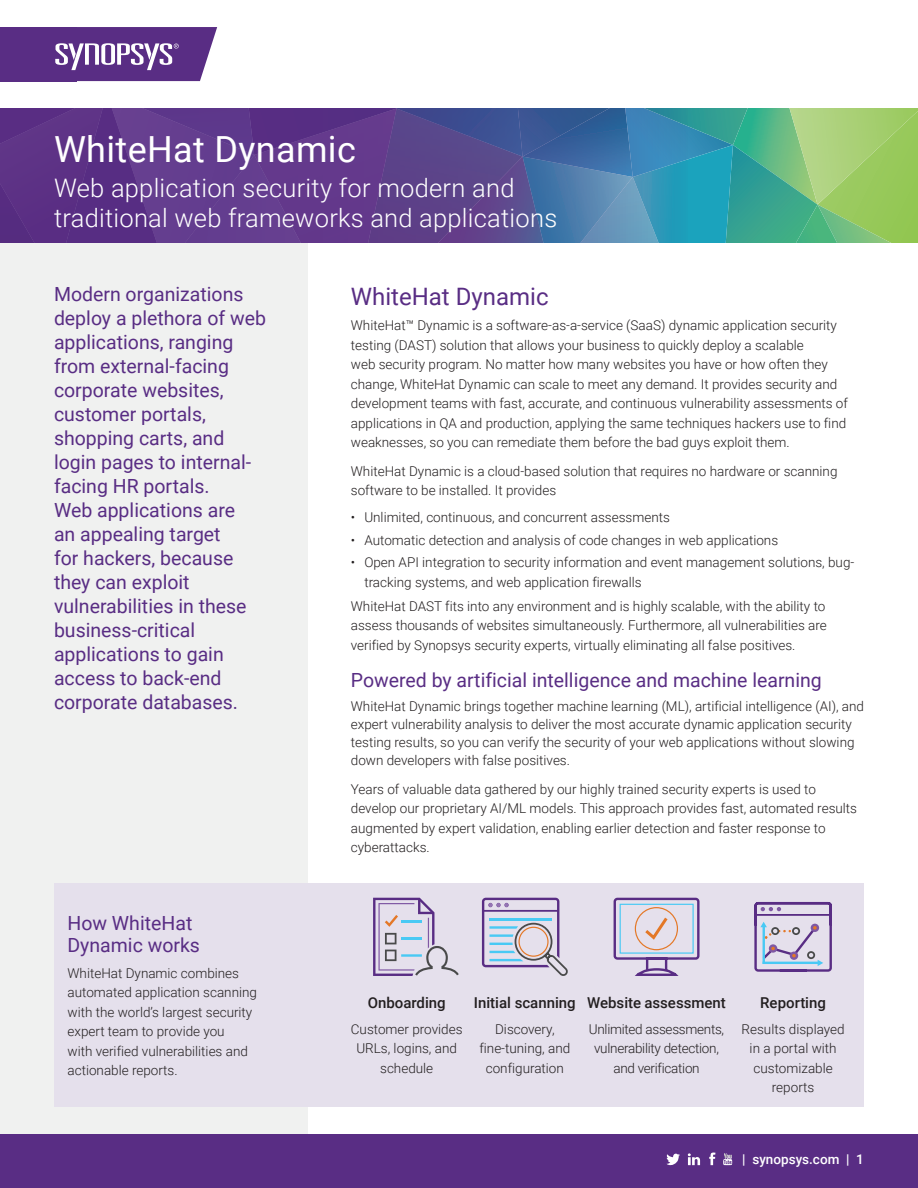
<style>
.page{position:relative;width:918px;height:1188px;background:#fff}
.page>*{position:absolute;margin:0;border:0;box-sizing:border-box;transform-origin:0 0}
.t1{font:36px "Roboto";letter-spacing:.01em;color:#fff}
.SUB-TITLE{font:300 25.5px/30px "Roboto";letter-spacing:.01em;color:#fff}
.HEADING_1{font:24px "Roboto";color:#592d84}
.ABSTRACT{font:19.5px/24px "Roboto";color:#592d84}
.HEADING_2{font:19.5px/22.5px "Roboto";color:#592d84}
.HEADING_3{font:500 15px "Roboto";color:#231f20}
.BODY_COPY{font:300 13.5px/19.5px "Roboto";color:#231f20}
.BODY_COPY-2{font:300 13.5px/19.5px "Roboto";letter-spacing:-.02em;color:#231f20;text-align:center}
.t2{font:500 13.5px "Roboto";color:#fff}
</style>
<div class="page">
<div style="left:0;top:27px;width:77px;height:54px;background:#592d84"></div>
<div style="left:0;top:162px;width:308px;height:1026px;background:#f0f1f0"></div>
<div style="left:0;top:1134px;width:918px;height:54px;background:#592d84"></div>
<svg style="left:688px;top:108px;width:230px;height:135px;background:#69b983"></svg>
<svg style="left:0;top:108px;width:688px;height:135px;background:#564a92"></svg>
<svg style="left:55px;top:27px;width:162px;height:54px"></svg>
<svg style="left:667px;top:1153px;width:13px;height:12px"></svg>
<svg style="left:709px;top:1152px;width:7px;height:13px"></svg>
<svg style="left:723px;top:1153px;width:9px;height:12px"></svg>
<svg style="left:688px;top:1153px;width:12px;height:12px"></svg>
<div style="left:54px;top:883px;width:810px;height:224px;background:#e5e0ec"></div>
<svg style="left:373px;top:898px;width:86px;height:78px"></svg>
<svg style="left:482px;top:898px;width:86px;height:78px"></svg>
<hr style="left:489px;top:943px;width:24px;height:2px;background:#49c9f4">
<svg style="left:613px;top:897px;width:87px;height:79px"></svg>
<div style="left:620px;top:904px;width:74px;height:50px;border:1px solid #49c9f4"></div>
<svg style="left:754px;top:902px;width:78px;height:70px"></svg>
<p class="t1" style="left:54px;top:124px;width:303px">WhiteHat Dynamic</p>
<p class="SUB-TITLE" style="left:54px;top:172px;width:505px">Web application security for modern and traditional web frameworks and applications</p>
<p class="ABSTRACT" style="left:54px;top:282px;width:214px">Modern organizations deploy a plethora of web applications, ranging from external-facing corporate websites, customer portals, shopping carts, and login pages to internal&shy;facing HR portals.<br>Web applications are<br>an appealing target<br>for hackers, because they can exploit vulnerabilities in these business-critical applications to gain access to back-end corporate databases.</p>
<p class="HEADING_1" style="left:351px;top:279px;width:199px">WhiteHat Dynamic</p>
<p class="BODY_COPY" style="left:351px;top:315px;width:499px">WhiteHat™ Dynamic is a software-as-a-service (SaaS) dynamic application security testing (DAST) solution that allows your business to quickly deploy a scalable<br>web security program. No matter how many websites you have or how often they change, WhiteHat Dynamic can scale to meet any demand. It provides security and development teams with fast, accurate, and continuous vulnerability assessments of applications in QA and production, applying the same techniques hackers use to find weaknesses, so you can remediate them before the bad guys exploit them.</p>
<p class="BODY_COPY" style="left:351px;top:461px;width:488px">WhiteHat Dynamic is a cloud-based solution that requires no hardware or scanning software to be installed. It provides</p>
<p class="BODY_COPY" style="left:351px;top:507px;width:321px">• Unlimited, continuous, and concurrent assessments</p>
<p class="BODY_COPY" style="left:351px;top:530px;width:429px">• Automatic detection and analysis of code changes in web applications</p>
<p class="BODY_COPY" style="left:364px;top:552px;width:492px;text-indent:-14px">• Open API integration to security information and event management solutions, bug&shy;tracking systems, and web application firewalls</p>
<p class="BODY_COPY" style="left:351px;top:596px;width:477px;text-align:justify">WhiteHat DAST fits into any environment and is highly scalable, with the ability to assess thousands of websites simultaneously. Furthermore, all vulnerabilities are verified by Synopsys security experts, virtually eliminating all false positives.</p>
<p class="HEADING_2" style="left:351px;top:668px;width:472px">Powered by artificial intelligence and machine learning</p>
<p class="BODY_COPY" style="left:351px;top:697px;width:515px;line-height:18px">WhiteHat Dynamic brings together machine learning (ML), artificial intelligence (AI), and expert vulnerability analysis to deliver the most accurate dynamic application security testing results, so you can verify the security of your web applications without slowing down developers with false positives.</p>
<p class="BODY_COPY" style="left:351px;top:779px;width:508px">Years of valuable data gathered by our highly trained security experts is used to develop our proprietary AI/ML models. This approach provides fast, automated results augmented by expert validation, enabling earlier detection and faster response to cyberattacks.</p>
<p class="HEADING_2" style="left:68px;top:911px;width:134px">How WhiteHat<br>Dynamic works</p>
<p class="BODY_COPY" style="left:68px;top:963px;width:191px">WhiteHat Dynamic combines automated application scanning with the world’s largest security expert team to provide you<br>with verified vulnerabilities and actionable reports.</p>
<p class="HEADING_3" style="left:368px;top:992px;width:80px">Onboarding</p>
<p class="BODY_COPY" style="left:351px;top:1019px;width:113px;text-align:center">Customer provides<br>URLs, logins, and schedule</p>
<p class="HEADING_3" style="left:474px;top:992px;width:103px">Initial scanning</p>
<p class="BODY_COPY" style="left:479px;top:1019px;width:92px;text-align:center">Discovery, fine-tuning, and configuration</p>
<p class="HEADING_3" style="left:587px;top:992px;width:140px">Website assessment</p>
<p class="BODY_COPY-2" style="left:589px;top:1019px;width:137px">Unlimited assessments, vulnerability detection, and verification</p>
<p class="HEADING_3" style="left:760px;top:992px;width:67px">Reporting</p>
<p class="BODY_COPY" style="left:742px;top:1019px;width:105px;text-align:center">Results displayed in a portal with customizable reports</p>
<p class="t2" style="left:742px;top:1149px;width:123px">| synopsys.com | 1</p>
</div>
